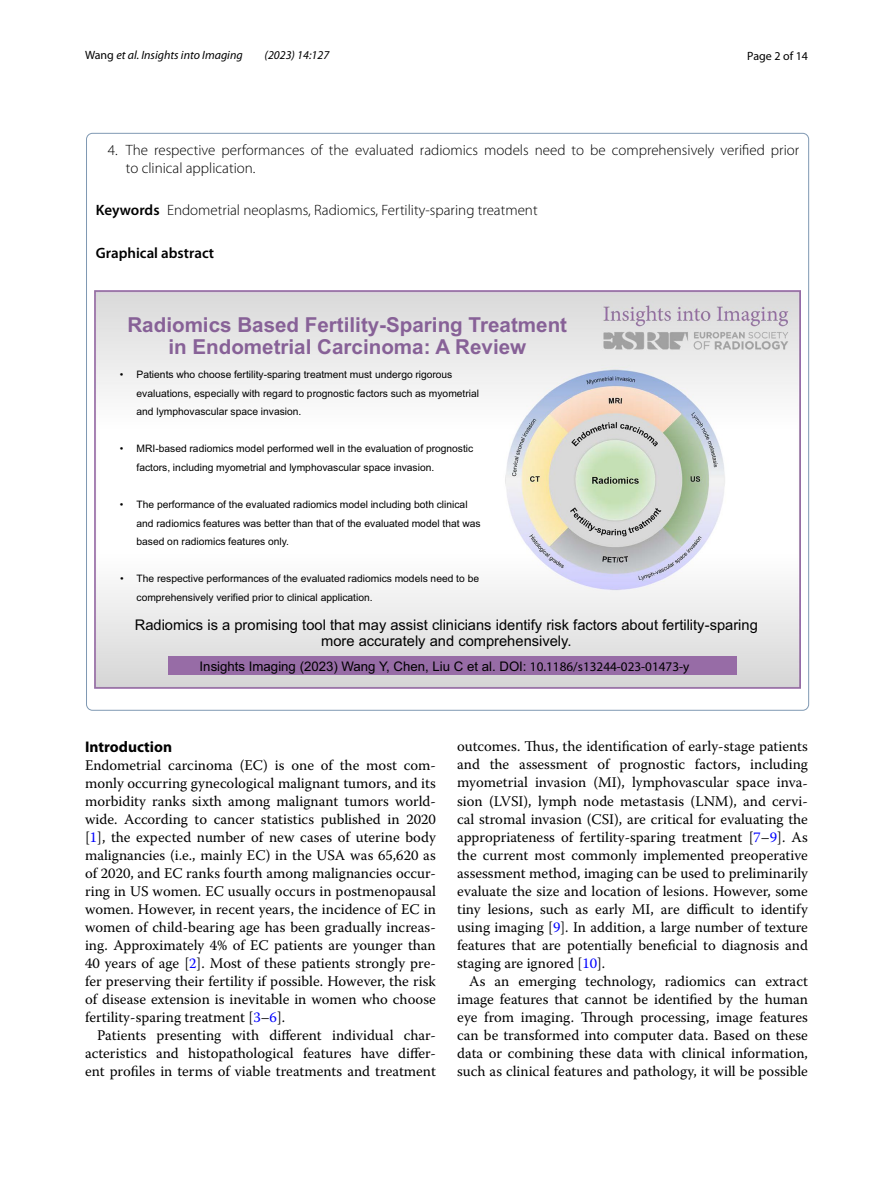
<style>
.page{position:relative;width:893px;height:1187px;background:#fff}
.page>*{position:absolute;margin:0;border:0;box-sizing:border-box;transform-origin:0 0}
.t1{font:700 20.55px/22.2px "Arial";color:#876197;text-align:center}
.t2{font:700 15.45px "Myriad Pro";color:#000}
.t3{font:300 15px/18px "Myriad Pro";color:#000}
.t4{font:600 15px "Myriad Pro";color:#000}
.t5{font:14.7px/18px "Warnock Pro";color:#000;text-align:justify}
.t6{font:14.7px/15.9px "Arial";color:#000;text-align:center}
.t7{font:13.2px "Arial";color:#000}
.t8{font:italic 12px "Myriad Pro";color:#000}
.t9{font:12px "Myriad Pro";color:#000}
.t10{font:10.35px/18.6px "Arial";color:#000}
.s1{font-style:normal}
.s2{font-weight:600}
.s3{font-family:"Myriad Pro Regular 2"}
.s4{color:#00f}
</style>
<div class="page">
<img style="left:95px;top:290px;width:706px;height:398px">
<div style="left:168px;top:657px;width:569px;height:18px;background:#976ca6"></div>
<p class="t8" style="left:85px;top:48px;width:159px"><span class="s1">Wang</span> et al. Insights into Imaging</p>
<p class="t8" style="left:265px;top:48px;width:66px">(2023) 14:127</p>
<p class="t9" style="left:747px;top:48px;width:62px">Page 2 of 14</p>
<p class="t3" style="left:126px;top:142px;width:675px;text-indent:-18px">4. The respective performances of the evaluated radiomics models need to be comprehensively verified prior to clinical application.</p>
<p class="t3" style="left:96px;top:201px;width:443px"><span class="s2">Keywords</span> Endometrial neoplasms, Radiomics, Fertility-sparing treatment</p>
<p class="t4" style="left:96px;top:243px;width:120px">Graphical abstract</p>
<h1 class="t1" style="left:127px;top:313px;width:441px">Radiomics Based Fertility-Sparing Treatment in Endometrial Carcinoma: A Review</h1>
<p class="t10" style="left:137px;top:365px;width:344px;text-indent:-17px">• Patients who choose fertility-sparing treatment must undergo rigorous evaluations, especially with regard to prognostic factors such as myometrial and lymphovascular space invasion.</p>
<p class="t10" style="left:137px;top:439px;width:338px;text-indent:-17px">• MRI-based radiomics model performed well in the evaluation of prognostic factors, including myometrial and lymphovascular space invasion.</p>
<p class="t10" style="left:137px;top:495px;width:346px;text-indent:-17px">• The performance of the evaluated radiomics model including both clinical and radiomics features was better than that of the evaluated model that was based on radiomics features only.</p>
<p class="t10" style="left:137px;top:569px;width:344px;text-indent:-17px">• The respective performances of the evaluated radiomics models need to be comprehensively verified prior to clinical application.</p>
<p class="t6" style="left:135px;top:617px;width:625px">Radiomics is a promising tool that may assist clinicians identify risk factors about fertility-sparing more accurately and comprehensively.</p>
<p class="t7" style="left:200px;top:657px;width:491px">Insights Imaging (2023) Wang Y, Chen, Liu C et al. DOI: <span class="s3">10.1186/s13244-023-01473-y</span></p>
<p class="t2" style="left:85px;top:737px;width:89px">Introduction</p>
<p class="t5" style="left:85px;top:756px;width:352px">Endometrial carcinoma (EC) is one of the most com&shy;monly occurring gynecological malignant tumors, and its morbidity ranks sixth among malignant tumors world&shy;wide. According to cancer statistics published in 2020 [<span class="s4">1</span>], the expected number of new cases of uterine body malignancies (i.e., mainly EC) in the USA was 65,620 as of 2020, and EC ranks fourth among malignancies occur&shy;ring in US women. EC usually occurs in postmenopausal women. However, in recent years, the incidence of EC in women of child-bearing age has been gradually increas&shy;ing. Approximately 4% of EC patients are younger than 40 years of age [<span class="s4">2</span>]. Most of these patients strongly pre&shy;fer preserving their fertility if possible. However, the risk of disease extension is inevitable in women who choose fertility-sparing treatment [<span class="s4">3</span>–<span class="s4">6</span>].</p>
<p class="t5" style="left:85px;top:1026px;width:352px;text-indent:12px">Patients presenting with different individual char&shy;acteristics and histopathological features have differ&shy;ent profiles in terms of viable treatments and treatment</p>
<p class="t5" style="left:457px;top:737px;width:352px">outcomes. Thus, the identification of early-stage patients and the assessment of prognostic factors, including myometrial invasion (MI), lymphovascular space inva&shy;sion (LVSI), lymph node metastasis (LNM), and cervi&shy;cal stromal invasion (CSI), are critical for evaluating the appropriateness of fertility-sparing treatment [<span class="s4">7</span>–<span class="s4">9</span>]. As the current most commonly implemented preoperative assessment method, imaging can be used to preliminarily evaluate the size and location of lesions. However, some tiny lesions, such as early MI, are difficult to identify using imaging [<span class="s4">9</span>]. In addition, a large number of texture features that are potentially beneficial to diagnosis and staging are ignored [<span class="s4">10</span>].</p>
<p class="t5" style="left:457px;top:971px;width:352px;text-indent:12px">As an emerging technology, radiomics can extract image features that cannot be identified by the human eye from imaging. Through processing, image features can be transformed into computer data. Based on these data or combining these data with clinical information, such as clinical features and pathology, it will be possible</p>
</div>
